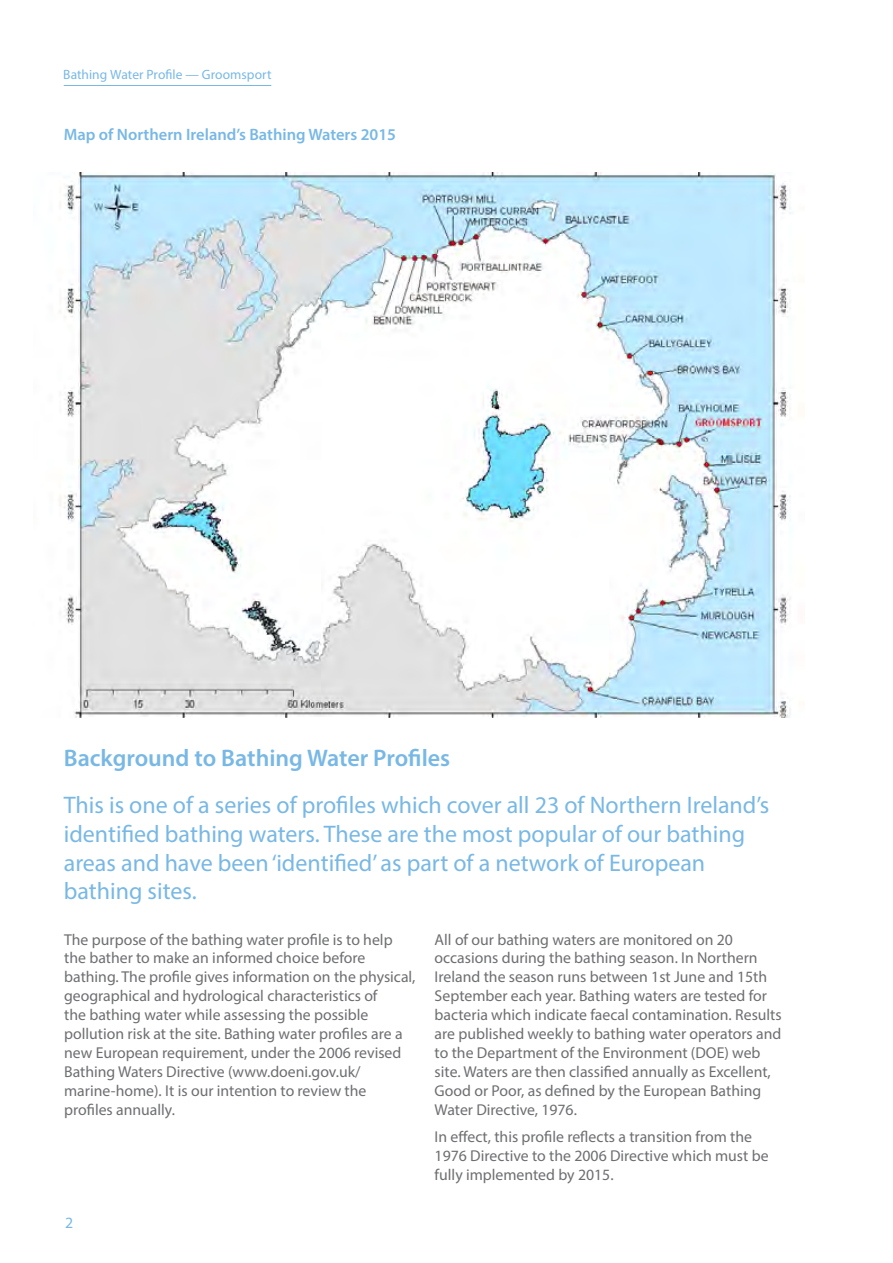
<style>
.page{position:relative;width:893px;height:1263px;background:#fff}
.page>*{position:absolute;margin:0;border:0;box-sizing:border-box;transform-origin:0 0}
.t1{font:24px/28.8px "Myriad Pro";color:#78b8e5}
.t2{font:600 24px "Myriad Pro";color:#78b8e5}
.t3{font:600 16.5px "Myriad Pro";color:#78b8e5}
.body{font:15.75px/18.9px "Myriad Pro";color:#6d6e71}
.t4{font:15.75px "Myriad Pro";color:#78b8e5}
.t5{font:13.5px "Myriad Pro";color:#78b8e5}
</style>
<div class="page">
<hr style="left:64px;top:85px;width:207px;height:1px;background:#78b8e5">
<img style="left:59px;top:172px;width:732px;height:545px">
<p class="t5" style="left:63px;top:66px;width:210px">Bathing Water Profile — Groomsport</p>
<p class="t3" style="left:64px;top:124px;width:334px">Map of Northern Ireland’s Bathing Waters 2015</p>
<p class="t2" style="left:64px;top:743px;width:388px">Background to Bathing Water Profiles</p>
<p class="t1" style="left:64px;top:790px;width:707px">This is one of a series of profiles which cover all 23 of Northern Ireland’s identified bathing waters. These are the most popular of our bathing areas and have been ‘identified’ as part of a network of European bathing sites.</p>
<p class="body" style="left:64px;top:929px;width:353px">The purpose of the bathing water profile is to help the bather to make an informed choice before bathing. The profile gives information on the physical, geographical and hydrological characteristics of<br>the bathing water while assessing the possible pollution risk at the site. Bathing water profiles are a new European requirement, under the 2006 revised Bathing Waters Directive (www.doeni.gov.uk/ marine-home). It is our intention to review the profiles annually.</p>
<p class="body" style="left:435px;top:929px;width:349px">All of our bathing waters are monitored on 20 occasions during the bathing season. In Northern Ireland the season runs between 1st June and 15th September each year. Bathing waters are tested for bacteria which indicate faecal contamination. Results are published weekly to bathing water operators and to the Department of the Environment (DOE) web site. Waters are then classified annually as Excellent, Good or Poor, as defined by the European Bathing Water Directive, 1976.</p>
<p class="body" style="left:435px;top:1127px;width:335px">In effect, this profile reflects a transition from the<br>1976 Directive to the 2006 Directive which must be fully implemented by 2015.</p>
<p class="t4" style="left:65px;top:1213px;width:10px">2</p>
</div>
